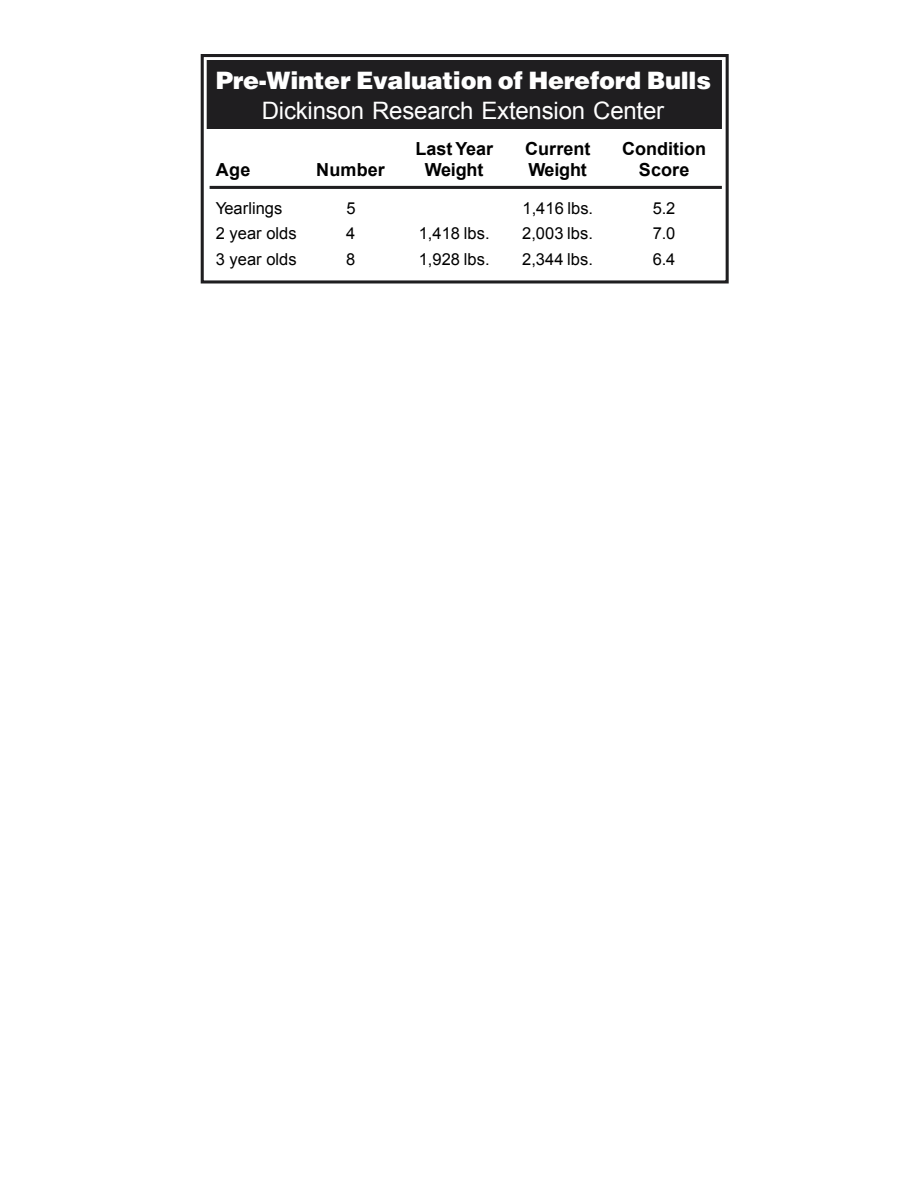
<style>
.page{position:relative;width:918px;height:1188px;background:#fff}
.page>*{position:absolute;margin:0;border:0;box-sizing:border-box;transform-origin:0 0}
.t1{font:900 24px "Helvetica";letter-spacing:-.01em;color:#fff}
.t2{font:24px "Arial";letter-spacing:-.01em;color:#fff}
.t3{font:700 18px "Arial";color:#000}
.t4{font:16.5px "Arial";color:#000}
</style>
<div class="page">
<div style="left:208px;top:62px;width:512px;height:65px;background:#1f1e20"></div>
<div style="left:207px;top:60px;width:515px;height:69px;border:3px solid #1f1e20"></div>
<div style="left:201px;top:54px;width:528px;height:230px;border:3px solid #1f1e20"></div>
<hr style="left:210px;top:186px;width:512px;height:3px;background:#1f1e20">
<h1 class="t1" style="left:216px;top:65px;width:497px">Pre-Winter Evaluation of Hereford Bulls</h1>
<h1 class="t2" style="left:262px;top:95px;width:404px">Dickinson Research Extension Center</h1>
<p class="t3" style="left:415px;top:137px;width:79px">Last Year</p>
<p class="t3" style="left:525px;top:137px;width:67px">Current</p>
<p class="t3" style="left:622px;top:137px;width:86px">Condition</p>
<p class="t3" style="left:216px;top:158px;width:36px">Age</p>
<p class="t3" style="left:316px;top:158px;width:70px">Number</p>
<p class="t3" style="left:425px;top:158px;width:60px">Weight</p>
<p class="t3" style="left:528px;top:158px;width:60px">Weight</p>
<p class="t3" style="left:639px;top:158px;width:52px">Score</p>
<p class="t4" style="left:216px;top:197px;width:68px">Yearlings</p>
<p class="t4" style="left:346px;top:197px;width:11px">5</p>
<p class="t4" style="left:522px;top:197px;width:72px">1,416 lbs.</p>
<p class="t4" style="left:653px;top:197px;width:24px">5.2</p>
<p class="t4" style="left:216px;top:222px;width:82px">2 year olds</p>
<p class="t4" style="left:346px;top:222px;width:11px">4</p>
<p class="t4" style="left:419px;top:222px;width:72px">1,418 lbs.</p>
<p class="t4" style="left:522px;top:222px;width:72px">2,003 lbs.</p>
<p class="t4" style="left:653px;top:222px;width:24px">7.0</p>
<p class="t4" style="left:216px;top:248px;width:82px">3 year olds</p>
<p class="t4" style="left:346px;top:248px;width:11px">8</p>
<p class="t4" style="left:419px;top:248px;width:72px">1,928 lbs.</p>
<p class="t4" style="left:522px;top:248px;width:72px">2,344 lbs.</p>
<p class="t4" style="left:653px;top:248px;width:24px">6.4</p>
</div>
